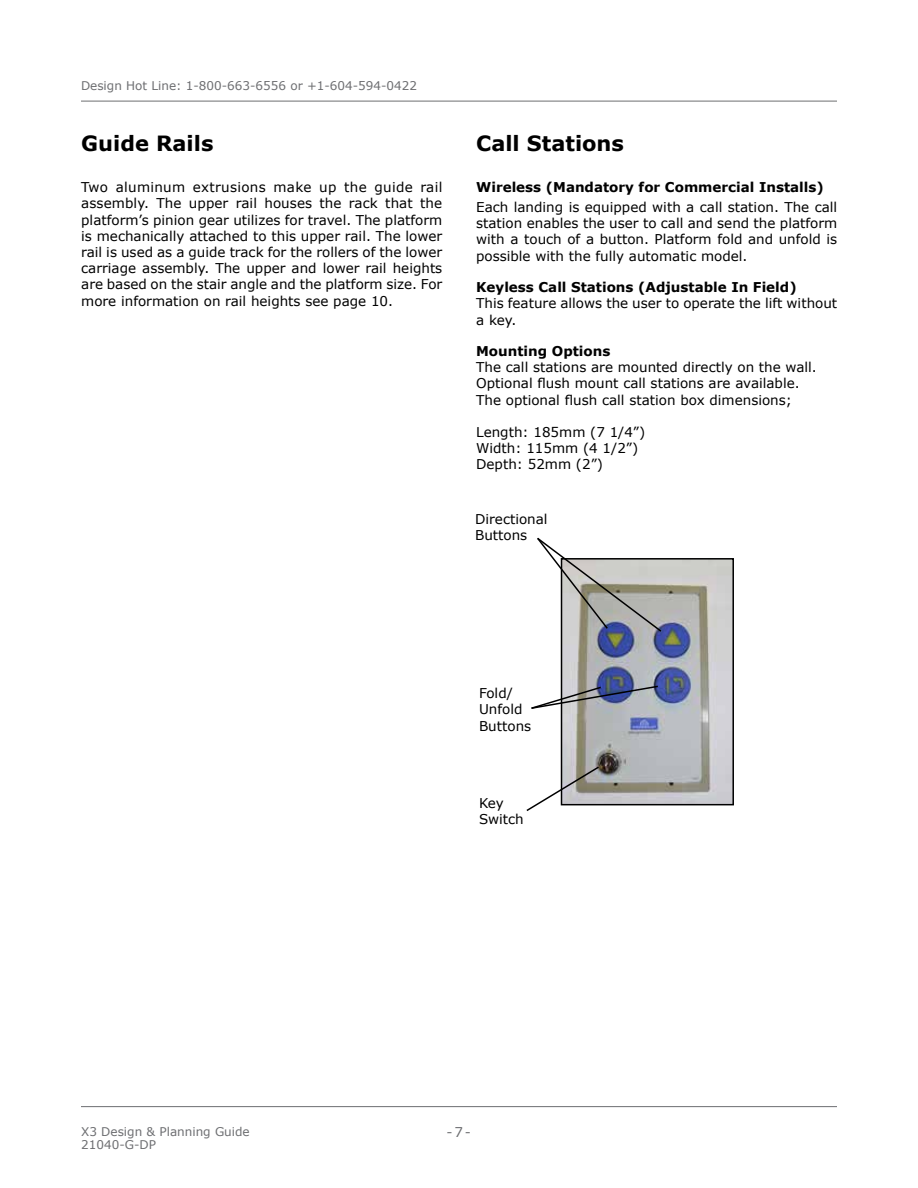
<style>
.page{position:relative;width:918px;height:1188px;background:#fff}
.page>*{position:absolute;margin:0;border:0;box-sizing:border-box;transform-origin:0 0}
.t1{font:700 21px "Verdana";color:#000}
.t2{font:13.5px/16.2px "Verdana";color:#000}
.t3{font:700 13.5px "Verdana";color:#000}
.t4{font:13.5px "Verdana";color:#6d6e71}
.t5{font:12px/13.2px "Verdana";color:#6d6e71}
</style>
<div class="page">
<img style="left:564px;top:561px;width:167px;height:241px">
<div style="left:561px;top:558px;width:173px;height:247px;border:2px solid #000"></div>
<svg style="left:526px;top:765px;width:75px;height:46px"></svg>
<svg style="left:531px;top:685px;width:129px;height:25px"></svg>
<svg style="left:537px;top:537px;width:126px;height:96px"></svg>
<hr style="left:81px;top:1106px;width:756px;height:1px;background:#6d6e71">
<hr style="left:81px;top:101px;width:756px;height:1px;background:#6d6e71">
<p class="t5" style="left:81px;top:79px;width:338px">Design Hot Line: 1-800-663-6556 or +1-604-594-0422</p>
<h1 class="t1" style="left:81px;top:129px;width:134px">Guide Rails</h1>
<p class="t2" style="left:81px;top:179px;width:363px;text-align:justify">Two aluminum extrusions make up the guide rail assembly. The upper rail houses the rack that the platform’s pinion gear utilizes for travel. The platform is mechanically attached to this upper rail. The lower rail is used as a guide track for the rollers of the lower carriage assembly. The upper and lower rail heights are based on the stair angle and the platform size. For more information on rail heights see page 10.</p>
<h1 class="t1" style="left:476px;top:129px;width:149px">Call Stations</h1>
<p class="t3" style="left:476px;top:177px;width:349px">Wireless (Mandatory for Commercial Installs)</p>
<p class="t2" style="left:476px;top:199px;width:363px;text-align:justify">Each landing is equipped with a call station. The call station enables the user to call and send the platform with a touch of a button. Platform fold and unfold is possible with the fully automatic model.</p>
<p class="t3" style="left:476px;top:278px;width:322px">Keyless Call Stations (Adjustable In Field)</p>
<p class="t2" style="left:476px;top:295px;width:363px">This feature allows the user to operate the lift without a key.</p>
<p class="t3" style="left:476px;top:342px;width:136px">Mounting Options</p>
<p class="t2" style="left:476px;top:359px;width:342px">The call stations are mounted directly on the wall.<br>Optional flush mount call stations are available.<br>The optional flush call station box dimensions;</p>
<p class="t2" style="left:476px;top:424px;width:171px">Length: 185mm (7 1/4”)<br>Width: 115mm (4 1/2”)<br>Depth: 52mm (2”)</p>
<p class="t2" style="left:475px;top:511px;width:74px">Directional<br>Buttons</p>
<p class="t2" style="left:479px;top:685px;width:54px">Fold/<br>Unfold<br>Buttons</p>
<p class="t2" style="left:479px;top:795px;width:46px">Key<br>Switch</p>
<p class="t5" style="left:81px;top:1125px;width:170px">X3 Design &amp; Planning Guide<br>21040-G-DP</p>
<p class="t4" style="left:446px;top:1123px;width:26px">-7-</p>
</div>
